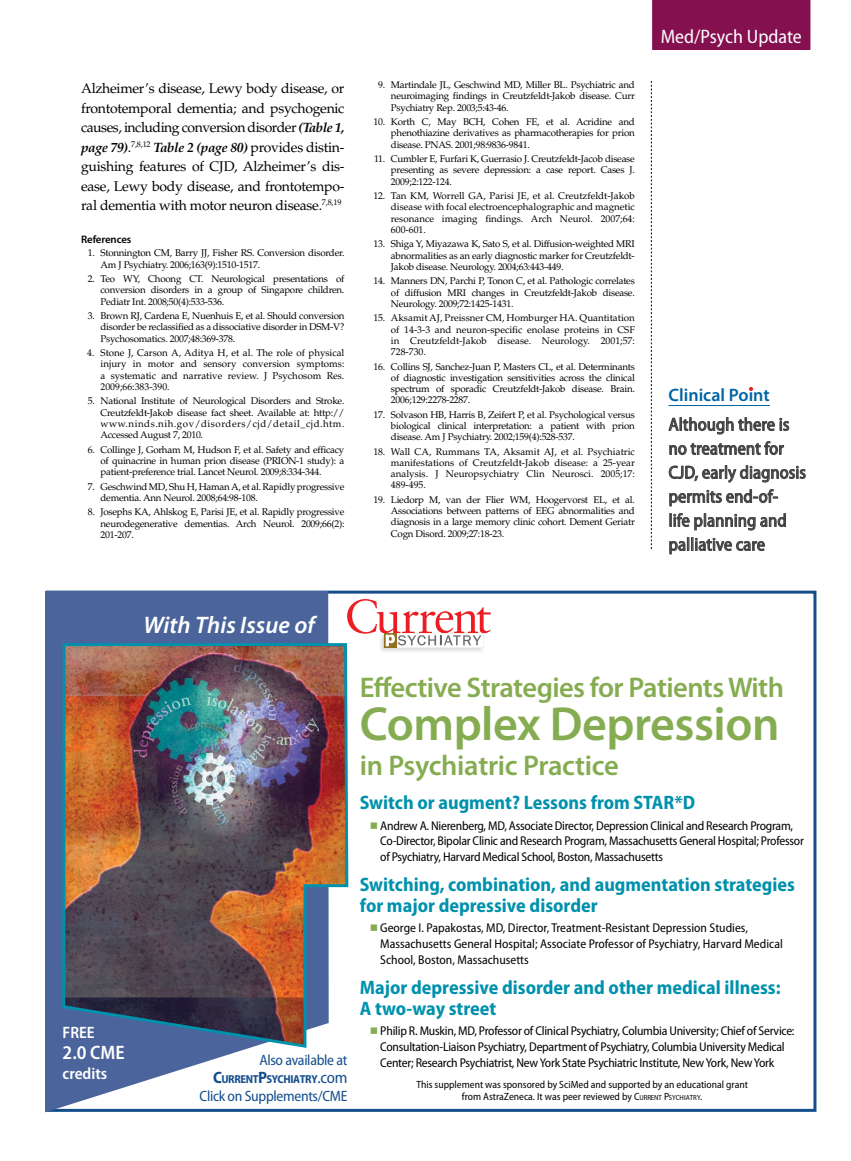
<style>
.page{position:relative;width:851px;height:1161px;background:#fff}
.page>*{position:absolute;margin:0;border:0;box-sizing:border-box;transform-origin:0 0}
.t1{font:600 48px "Myriad Pro";letter-spacing:-.01em;color:#86ac51}
.t2{font:600 28.5px "Myriad Pro";letter-spacing:-.02em;color:#86ac51}
.t3{font:italic 600 24px "Myriad Pro";color:#fff}
.t4{font:700 semi-condensed 19.5px/21px "Myriad Pro";color:#0091ac}
.t5{font:semi-condensed 19.5px "Myriad Pro";color:#fff}
.t6{font:600 semi-condensed 19.5px "Myriad Pro";color:#fff}
.Clinical_Point{font:semi-condensed 18px/24px "Myriad Pro";letter-spacing:.005em;color:#414042}
.t7{font:600 18px "Myriad Pro";color:#0063a5}
.t8{font:600 semi-condensed 16.5px "Myriad Pro";color:#fff}
.t9{font:semi-condensed 15px "Myriad Pro";letter-spacing:-.02em;color:#144e8c}
.Body_2{font:14.1px/19.5px "Palatino LT Std";letter-spacing:-.02em;color:#000;text-align:justify}
.Body_2-2{font:italic 700 13.5px "Palatino LT Std";letter-spacing:-.02em;color:#000}
.t10{font:semi-condensed 12.75px/15.8px "Myriad Pro";letter-spacing:-.02em;color:#000}
.t11{font:semi-condensed 12.75px/15.8px "Myriad Pro";color:#000}
.t12{font:700 semi-condensed 11.55px "Myriad Pro";letter-spacing:-.03em;color:#144e8c}
.Reference_Hed{font:600 10.8px "Myriad Pro";letter-spacing:-.01em;color:#000}
.t13{font:semi-condensed 10.5px/12px "Myriad Pro";color:#000;text-align:center}
.References{font:9.75px/11.2px "Palatino LT Std";letter-spacing:-.025em;color:#000;text-align:justify}
.s1{font-weight:700;font-style:italic;font-size:13.5px}
.s2{font-weight:400;font-style:normal;font-size:14.1px}
.s3{font-size:16.5px}
.s4{font-weight:400;font-size:16.5px}
.s5{font-family:"Universal Std Newswith Comm Pi";font-stretch:normal;color:#86ac51}
.s6{font-style:inherit}
.s7{font-size:7.35px}
</style>
<div class="page">
<svg style="left:651px;top:81px;width:1px;height:468px"></svg>
<div style="left:652px;top:0;width:158px;height:50px;background:#85104f"></div>
<hr style="left:668px;top:405px;width:101px;height:1px;background:#0063a5">
<svg style="left:668px;top:417px;width:121px;height:17px"></svg>
<svg style="left:669px;top:441px;width:114px;height:15px"></svg>
<svg style="left:669px;top:465px;width:136px;height:18px"></svg>
<svg style="left:669px;top:489px;width:108px;height:18px"></svg>
<svg style="left:669px;top:513px;width:116px;height:18px"></svg>
<svg style="left:669px;top:538px;width:95px;height:17px"></svg>
<svg style="left:749px;top:387px;width:4px;height:4px"></svg>
<svg style="left:45px;top:591px;width:283px;height:521px;fill:#4b659c"></svg>
<img style="left:380px;top:647px;width:104px;height:5px">
<svg style="left:347px;top:599px;width:143px;height:48px"></svg>
<img style="left:61px;top:642px;width:289px;height:408px">
<p class="Body_2" style="left:81px;top:79px;width:265px">Alzheimer’s disease, Lewy body disease, or frontotemporal dementia; and psychogenic causes, including conversion disorder <span class="s1">(Table 1,</span></p>
<p class="Body_2-2" style="left:81px;top:139px;width:265px">page 79)<span class="s2">.</span><sup>7,8,12</sup> Table 2 (page 80) <span class="s2">provides distin-</span></p>
<p class="Body_2" style="left:81px;top:157px;width:265px">guishing features of CJD, Alzheimer’s dis&shy;ease, Lewy body disease, and frontotempo&shy;ral dementia with motor neuron disease.<sup>7,8,19</sup></p>
<p class="Reference_Hed" style="left:81px;top:233px;width:52px">References</p>
<p class="References" style="left:100px;top:248px;width:245px;text-indent:-13px">1. Stonnington CM, Barry JJ, Fisher RS. Conversion disorder.<br>Am J Psychiatry. 2006;163(9):1510-1517.</p>
<p class="References" style="left:100px;top:273px;width:245px;text-indent:-13px">2. Teo WY, Choong CT. Neurological presentations of conversion disorders in a group of Singapore children.<br>Pediatr Int. 2008;50(4):533-536.</p>
<p class="References" style="left:100px;top:310px;width:245px;text-indent:-13px">3. Brown RJ, Cardena E, Nuenhuis E, et al. Should conversion disorder be reclassified as a dissociative disorder in DSM-V?<br>Psychosomatics. 2007;48:369-378.</p>
<p class="References" style="left:100px;top:347px;width:245px;text-indent:-13px">4. Stone J, Carson A, Aditya H, et al. The role of physical injury in motor and sensory conversion symptoms: a systematic and narrative review. J Psychosom Res.<br>2009;66:383-390.</p>
<p class="References" style="left:100px;top:396px;width:245px;text-indent:-13px">5. National Institute of Neurological Disorders and Stroke.<br>Creutzfeldt-Jakob disease fact sheet. Available at: http:// www.ninds.nih.gov/disorders/cjd/detail_cjd.htm.<br>Accessed August 7, 2010.</p>
<p class="References" style="left:100px;top:444px;width:245px;text-indent:-13px">6. Collinge J, Gorham M, Hudson F, et al. Safety and efficacy of quinacrine in human prion disease (PRION-1 study): a patient-preference trial. Lancet Neurol. 2009;8:334-344.</p>
<p class="References" style="left:100px;top:481px;width:245px;text-indent:-13px">7. Geschwind MD, Shu H, Haman A, et al. Rapidly progressive dementia. Ann Neurol. 2008;64:98-108.</p>
<p class="References" style="left:100px;top:507px;width:245px;text-indent:-13px">8. Josephs KA, Ahlskog E, Parisi JE, et al. Rapidly progressive neurodegenerative dementias. Arch Neurol. 2009;66(2):<br>201-207.</p>
<p class="References" style="left:391px;top:79px;width:245px;text-indent:-13px">9. Martindale JL, Geschwind MD, Miller BL. Psychiatric and neuroimaging findings in Creutzfeldt-Jakob disease. Curr Psychiatry Rep. 2003;5:43-46.</p>
<p class="References" style="left:391px;top:116px;width:245px;text-indent:-17px">10. Korth C, May BCH, Cohen FE, et al. Acridine and phenothiazine derivatives as pharmacotherapies for prion disease. PNAS. 2001;98:9836-9841.</p>
<p class="References" style="left:391px;top:153px;width:245px;text-indent:-17px">11. Cumbler E, Furfari K, Guerrasio J. Creutzfeldt-Jacob disease presenting as severe depression: a case report. Cases J.<br>2009;2:122-124.</p>
<p class="References" style="left:391px;top:190px;width:245px;text-indent:-17px">12. Tan KM, Worrell GA, Parisi JE, et al. Creutzfeldt-Jakob disease with focal electroencephalographic and magnetic resonance imaging findings. Arch Neurol. 2007;64:<br>600-601.</p>
<p class="References" style="left:391px;top:239px;width:245px;text-indent:-17px">13. Shiga Y, Miyazawa K, Sato S, et al. Diffusion-weighted MRI abnormalities as an early diagnostic marker for Creutzfeldt-Jakob disease. Neurology. 2004;63:443-449.</p>
<p class="References" style="left:391px;top:276px;width:245px;text-indent:-17px">14. Manners DN, Parchi P, Tonon C, et al. Pathologic correlates of diffusion MRI changes in Creutzfeldt-Jakob disease.<br>Neurology. 2009;72:1425-1431.</p>
<p class="References" style="left:391px;top:313px;width:245px;text-indent:-17px">15. Aksamit AJ, Preissner CM, Homburger HA. Quantitation of 14-3-3 and neuron-specific enolase proteins in CSF in Creutzfeldt-Jakob disease. Neurology. 2001;57:<br>728-730.</p>
<p class="References" style="left:391px;top:361px;width:245px;text-indent:-17px">16. Collins SJ, Sanchez-Juan P, Masters CL, et al. Determinants of diagnostic investigation sensitivities across the clinical spectrum of sporadic Creutzfeldt-Jakob disease. Brain.<br>2006;129:2278-2287.</p>
<p class="References" style="left:391px;top:409px;width:245px;text-indent:-17px">17. Solvason HB, Harris B, Zeifert P, et al. Psychological versus biological clinical interpretation: a patient with prion disease. Am J Psychiatry. 2002;159(4):528-537.</p>
<p class="References" style="left:391px;top:446px;width:245px;text-indent:-17px">18. Wall CA, Rummans TA, Aksamit AJ, et al. Psychiatric manifestations of Creutzfeldt-Jakob disease: a 25-year analysis. J Neuropsychiatry Clin Neurosci. 2005;17:<br>489-495.</p>
<p class="References" style="left:391px;top:494px;width:245px;text-indent:-17px">19. Liedorp M, van der Flier WM, Hoogervorst EL, et al.<br>Associations between patterns of EEG abnormalities and diagnosis in a large memory clinic cohort. Dement Geriatr Cogn Disord. 2009;27:18-23.</p>
<p class="t5" style="left:660px;top:25px;width:143px">Med/Psych Update</p>
<p class="t7" style="left:668px;top:384px;width:103px">Clinical Point</p>
<p class="Clinical_Point" style="left:668px;top:412px;width:139px">Although there is no treatment for<br>CJD, early diagnosis permits end-of-<br>life planning and palliative care</p>
<p class="t8" style="left:63px;top:1022px;width:34px">FREE</p>
<p class="t6" style="left:63px;top:1040px;width:64px">2.0 CME</p>
<p class="t8" style="left:63px;top:1063px;width:46px">credits</p>
<p class="t3" style="left:143px;top:609px;width:173px">With This Issue of</p>
<p class="t9" style="left:259px;top:1050px;width:90px">Also available at</p>
<p class="t12" style="left:213px;top:1071px;width:136px"><span class="s3">C</span>URRENT<span class="s3">P</span>SYCHIATRY<span class="s4">.com</span></p>
<p class="t9" style="left:199px;top:1086px;width:149px">Click on Supplements/CME</p>
<p class="t2" style="left:360px;top:669px;width:425px">Effective Strategies for Patients With</p>
<p class="t1" style="left:360px;top:694px;width:421px">Complex Depression</p>
<p class="t2" style="left:360px;top:747px;width:260px">in Psychiatric Practice</p>
<p class="t4" style="left:360px;top:792px;width:337px">Switch or augment? Lessons from STAR*D</p>
<p class="t10" style="left:380px;top:817px;width:425px;text-indent:-10px"><span class="s5">◾</span> Andrew A. Nierenberg, MD, Associate Director, Depression Clinical and Research Program,<br>Co-Director, Bipolar Clinic and Research Program, Massachusetts General Hospital; Professor of Psychiatry, Harvard Medical School, Boston, Massachusetts</p>
<p class="t4" style="left:360px;top:873px;width:436px">Switching, combination, and augmentation strategies for major depressive disorder</p>
<p class="t11" style="left:380px;top:920px;width:404px;text-indent:-10px"><span class="s5">◾</span> George I. Papakostas, MD, Director, Treatment-Resistant Depression Studies,<br>Massachusetts General Hospital; Associate Professor of Psychiatry, Harvard Medical<br>School, Boston, Massachusetts</p>
<p class="t4" style="left:360px;top:976px;width:422px">Major depressive disorder and other medical illness:<br>A two-way street</p>
<p class="t10" style="left:380px;top:1023px;width:416px;text-indent:-10px"><span class="s5">◾</span> Philip R. Muskin, MD, Professor of Clinical Psychiatry, Columbia University; Chief of Service:<br>Consultation-Liaison Psychiatry, Department of Psychiatry, Columbia University Medical<br>Center; Research Psychiatrist, New York State Psychiatric Institute, New York, New York</p>
<p class="t13" style="left:416px;top:1078px;width:333px">This supplement was sponsored by SciMed and supported by an educational grant from AstraZeneca. It was peer reviewed by <span class="s6">C</span><span class="s7">URRENT</span> <span class="s6">P</span><span class="s7">SYCHIATRY</span><span class="s6">.</span></p>
</div>
